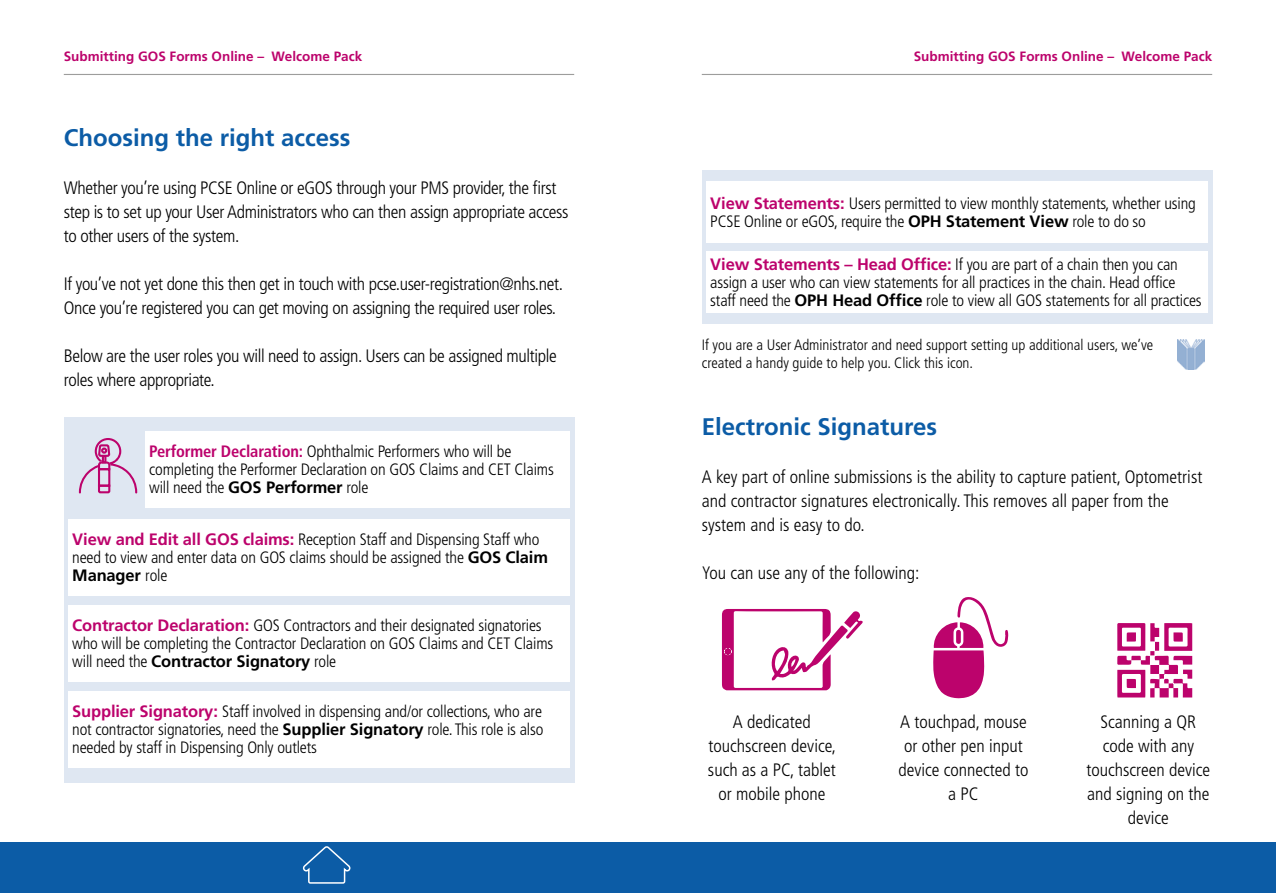
<style>
.page{position:relative;width:1276px;height:893px;background:#fff}
.page>*{position:absolute;margin:0;border:0;box-sizing:border-box;transform-origin:0 0}
.Page_Heading_2{font:700 24px "Frutiger LT";color:#0c5ca6}
.Body{font:300 condensed 18px/24px "Frutiger LT";letter-spacing:-.02em;color:#000}
.Body-2{font:300 condensed 18px/24px "Frutiger LT";color:#000;text-align:center}
.Pull-Out{font:300 condensed 16.5px/18px "Frutiger LT";letter-spacing:-.01em;color:#000}
.Body-3{font:300 condensed 15px/18px "Frutiger LT";color:#000}
.t1{font:700 13.5px "Frutiger LT";color:#bc036c}
.s1{font-weight:700;color:#bc036c}
.s2{font-weight:700;font-stretch:normal}
.s3{font-weight:700;font-stretch:normal;color:#bc036c}
</style>
<div class="page">
<div style="left:64px;top:417px;width:511px;height:365px;background:#dfe7f2"></div>
<div style="left:702px;top:170px;width:510px;height:153px;background:#dfe7f2"></div>
<div style="left:68px;top:519px;width:502px;height:76px;background:#fff"></div>
<div style="left:68px;top:605px;width:502px;height:76px;background:#fff"></div>
<div style="left:68px;top:691px;width:502px;height:76px;background:#fff"></div>
<div style="left:706px;top:181px;width:502px;height:61px;background:#fff"></div>
<div style="left:706px;top:251px;width:502px;height:62px;background:#fff"></div>
<svg style="left:79px;top:438px;width:58px;height:55px"></svg>
<div style="left:101px;top:447px;width:6px;height:7px;border:2px solid #bc036c;border-radius:50%"></div>
<svg style="left:722px;top:609px;width:140px;height:81px"></svg>
<svg style="left:933px;top:597px;width:75px;height:101px"></svg>
<svg style="left:1117px;top:623px;width:75px;height:74px"></svg>
<div style="left:145px;top:431px;width:425px;height:76px;background:#fff"></div>
<img style="left:1177px;top:339px;width:27px;height:31px">
<hr style="left:64px;top:74px;width:510px;height:1px;background:#9d9d9c">
<hr style="left:702px;top:74px;width:510px;height:1px;background:#9d9d9c">
<div style="left:0;top:843px;width:1276px;height:50px;background:#0c5ca6"></div>
<svg style="left:302px;top:846px;width:49px;height:38px"></svg>
<p class="t1" style="left:64px;top:49px;width:300px">Submitting GOS Forms Online – Welcome Pack</p>
<p class="t1" style="left:913px;top:49px;width:300px">Submitting GOS Forms Online – Welcome Pack</p>
<p class="Page_Heading_2" style="left:64px;top:123px;width:288px">Choosing the right access</p>
<p class="Body" style="left:64px;top:176px;width:506px">Whether you’re using PCSE Online or eGOS through your PMS provider, the first step is to set up your User Administrators who can then assign appropriate access to other users of the system.</p>
<p class="Body" style="left:64px;top:272px;width:501px">If you’ve not yet done this then get in touch with pcse.user-registration@nhs.net.<br>Once you’re registered you can get moving on assigning the required user roles.</p>
<p class="Body" style="left:64px;top:344px;width:494px">Below are the user roles you will need to assign. Users can be assigned multiple roles where appropriate.</p>
<p class="Pull-Out" style="left:149px;top:443px;width:406px"><span class="s1">Performer Declaration:</span> Ophthalmic Performers who will be completing the Performer Declaration on GOS Claims and CET Claims will need the <span class="s2">GOS Performer</span> role</p>
<p class="Pull-Out" style="left:72px;top:531px;width:477px"><span class="s3">View and Edit all GOS claims:</span> Reception Staff and Dispensing Staff who need to view and enter data on GOS claims should be assigned the <span class="s2">GOS Claim<br>Manager</span> role</p>
<p class="Pull-Out" style="left:72px;top:617px;width:482px"><span class="s3">Contractor Declaration:</span> GOS Contractors and their designated signatories who will be completing the Contractor Declaration on GOS Claims and CET Claims will need the <span class="s2">Contractor Signatory</span> role</p>
<p class="Pull-Out" style="left:72px;top:703px;width:472px;text-align:justify"><span class="s3">Supplier Signatory:</span> Staff involved in dispensing and/or collections, who are not contractor signatories, need the <span class="s2">Supplier Signatory</span> role. This role is also needed by staff in Dispensing Only outlets</p>
<p class="Pull-Out" style="left:710px;top:194px;width:487px"><span class="s3">View Statements:</span> Users permitted to view monthly statements, whether using<br>PCSE Online or eGOS, require the <span class="s2">OPH Statement View</span> role to do so</p>
<p class="Pull-Out" style="left:710px;top:255px;width:493px"><span class="s3">View Statements – Head Office:</span> If you are part of a chain then you can assign a user who can view statements for all practices in the chain. Head office staff need the <span class="s2">OPH Head Office</span> role to view all GOS statements for all practices</p>
<p class="Body-3" style="left:702px;top:336px;width:453px">If you are a User Administrator and need support setting up additional users, we’ve created a handy guide to help you. Click this icon.</p>
<p class="Page_Heading_2" style="left:702px;top:412px;width:237px">Electronic Signatures</p>
<p class="Body-2" style="left:702px;top:465px;width:502px;text-align:left">A key part of online submissions is the ability to capture patient, Optometrist and contractor signatures electronically. This removes all paper from the system and is easy to do.</p>
<p class="Body-2" style="left:702px;top:561px;width:219px">You can use any of the following:</p>
<p class="Body-2" style="left:708px;top:710px;width:129px">A dedicated touchscreen device, such as a PC, tablet or mobile phone</p>
<p class="Body-2" style="left:1086px;top:710px;width:125px">Scanning a QR code with any touchscreen device and signing on the device</p>
<p class="Body-2" style="left:898px;top:710px;width:132px">A touchpad, mouse or other pen input device connected to a PC</p>
</div>
